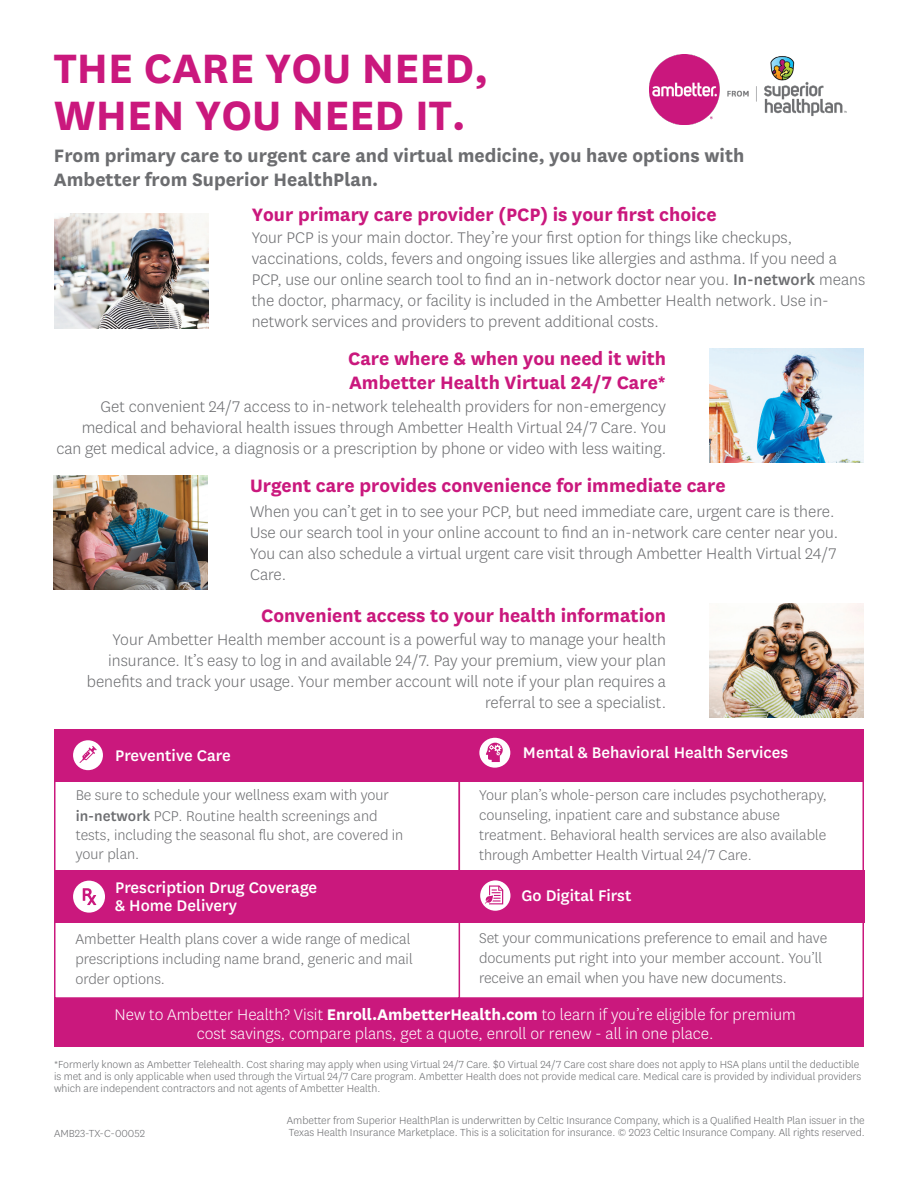
<style>
.page{position:relative;width:918px;height:1188px;background:#fff}
.page>*{position:absolute;margin:0;border:0;box-sizing:border-box;transform-origin:0 0}
.t1{font:700 48px/46.5px "Centene Sans";color:#ca187d}
.t2{font:700 21px/24px "Centene Sans";color:#ca187d}
.t3{font:700 21px/24px "Centene Sans";color:#6c6d70}
.t4{font:300 18px/21px "Centene Sans";color:#6c6d70}
.t5{font:300 18px/19.6px "Centene Sans";color:#fff;text-align:center}
.t6{font:500 18px/18px "Centene Sans";color:#fff}
.t7{font:300 16.5px/19.8px "Centene Sans";color:#6c6d70}
.t8{font:300 12px/12px "Centene Sans";color:#6c6d70}
.s1{font-weight:500}
.s2{font-weight:700}
</style>
<div class="page">
<img style="left:649px;top:54px;width:197px;height:70px">
<img style="left:54px;top:214px;width:155px;height:114px">
<img style="left:709px;top:349px;width:155px;height:114px">
<img style="left:54px;top:475px;width:153px;height:114px">
<img style="left:709px;top:603px;width:155px;height:114px">
<div style="left:54px;top:998px;width:810px;height:49px;background:#ca187d"></div>
<div style="left:458px;top:913px;width:406px;height:86px;background:#fff;border:2px solid #ca187d"></div>
<div style="left:54px;top:913px;width:406px;height:86px;background:#fff;border:2px solid #ca187d"></div>
<div style="left:54px;top:772px;width:406px;height:103px;background:#fff;border:2px solid #ca187d"></div>
<div style="left:459px;top:772px;width:405px;height:103px;background:#fff;border:2px solid #ca187d"></div>
<div style="left:54px;top:729px;width:810px;height:52px;background:#ca187d"></div>
<div style="left:54px;top:871px;width:810px;height:52px;background:#ca187d"></div>
<div style="left:73px;top:740px;width:30px;height:30px;background:#fff;border-radius:50%"></div>
<svg style="left:79px;top:746px;width:18px;height:17px"></svg>
<div style="left:73px;top:881px;width:32px;height:32px;background:#fff;border-radius:50%"></div>
<svg style="left:83px;top:888px;width:13px;height:17px"></svg>
<div style="left:479px;top:738px;width:31px;height:30px;background:#fff;border-radius:50%"></div>
<svg style="left:486px;top:743px;width:17px;height:19px"></svg>
<svg style="left:480px;top:880px;width:30px;height:31px"></svg>
<h1 class="t1" style="left:54px;top:42px;width:436px">THE CARE YOU NEED,<br>WHEN YOU NEED IT.</h1>
<p class="t3" style="left:54px;top:142px;width:692px">From primary care to urgent care and virtual medicine, you have options with<br>Ambetter from Superior HealthPlan.</p>
<h2 class="t2" style="left:252px;top:201px;width:466px">Your primary care provider (PCP) is your first choice</h2>
<p class="t4" style="left:252px;top:226px;width:615px">Your PCP is your main doctor. They’re your first option for things like checkups, vaccinations, colds, fevers and ongoing issues like allergies and asthma. If you need a PCP, use our online search tool to find an in-network doctor near you. <span class="s1">In-network</span> means the doctor, pharmacy, or facility is included in the Ambetter Health network. Use in&shy;network services and providers to prevent additional costs.</p>
<h2 class="t2" style="left:348px;top:345px;width:320px">Care where &amp; when you need it with<br>Ambetter Health Virtual 24/7 Care*</h2>
<p class="t4" style="left:56px;top:395px;width:611px;text-align:right">Get convenient 24/7 access to in-network telehealth providers for non-emergency medical and behavioral health issues through Ambetter Health Virtual 24/7 Care. You can get medical advice, a diagnosis or a prescription by phone or video with less waiting.</p>
<h2 class="t2" style="left:250px;top:472px;width:477px">Urgent care provides convenience for immediate care</h2>
<p class="t4" style="left:250px;top:500px;width:590px">When you can’t get in to see your PCP, but need immediate care, urgent care is there.<br>Use our search tool in your online account to find an in-network care center near you.<br>You can also schedule a virtual urgent care visit through Ambetter Health Virtual 24/7<br>Care.</p>
<h2 class="t2" style="left:261px;top:602px;width:407px">Convenient access to your health information</h2>
<p class="t4" style="left:87px;top:629px;width:581px;text-align:right">Your Ambetter Health member account is a powerful way to manage your health insurance. It’s easy to log in and available 24/7. Pay your premium, view your plan benefits and track your usage. Your member account will note if your plan requires a referral to see a specialist.</p>
<h3 class="t6" style="left:115px;top:745px;width:117px">Preventive Care</h3>
<p class="t7" style="left:76px;top:784px;width:315px;line-height:20.7px">Be sure to schedule your wellness exam with your <span class="s1">in-network</span> PCP. Routine health screenings and</p>
<p class="t7" style="left:76px;top:824px;width:329px">tests, including the seasonal flu shot, are covered in your plan.</p>
<h3 class="t6" style="left:523px;top:743px;width:267px">Mental &amp; Behavioral Health Services</h3>
<p class="t7" style="left:479px;top:785px;width:349px">Your plan’s whole-person care includes psychotherapy, counseling, inpatient care and substance abuse treatment. Behavioral health services are also available through Ambetter Health Virtual 24/7 Care.</p>
<h3 class="t6" style="left:115px;top:878px;width:203px">Prescription Drug Coverage &amp; Home Delivery</h3>
<p class="t7" style="left:75px;top:929px;width:339px">Ambetter Health plans cover a wide range of medical prescriptions including name brand, generic and mail order options.</p>
<h3 class="t6" style="left:521px;top:886px;width:111px">Go Digital First</h3>
<p class="t7" style="left:479px;top:928px;width:350px">Set your communications preference to email and have documents put right into your member account. You’ll receive an email when you have new documents.</p>
<p class="t5" style="left:115px;top:1004px;width:683px">New to Ambetter Health? Visit <span class="s2">Enroll.AmbetterHealth.com</span> to learn if you’re eligible for premium cost savings, compare plans, get a quote, enroll or renew - all in one place.</p>
<p class="t8" style="left:54px;top:1058px;width:809px">*Formerly known as Ambetter Telehealth. Cost sharing may apply when using Virtual 24/7 Care. $0 Virtual 24/7 Care cost share does not apply to HSA plans until the deductible is met and is only applicable when used through the Virtual 24/7 Care program. Ambetter Health does not provide medical care. Medical care is provided by individual providers which are independent contractors and not agents of Ambetter Health.</p>
<p class="t8" style="left:287px;top:1114px;width:579px">Ambetter from Superior HealthPlan is underwritten by Celtic Insurance Company, which is a Qualified Health Plan issuer in the</p>
<p class="t8" style="left:54px;top:1127px;width:93px">AMB23-TX-C-00052</p>
<p class="t8" style="left:289px;top:1126px;width:577px">Texas Health Insurance Marketplace. This is a solicitation for insurance. © 2023 Celtic Insurance Company. All rights reserved.</p>
</div>
